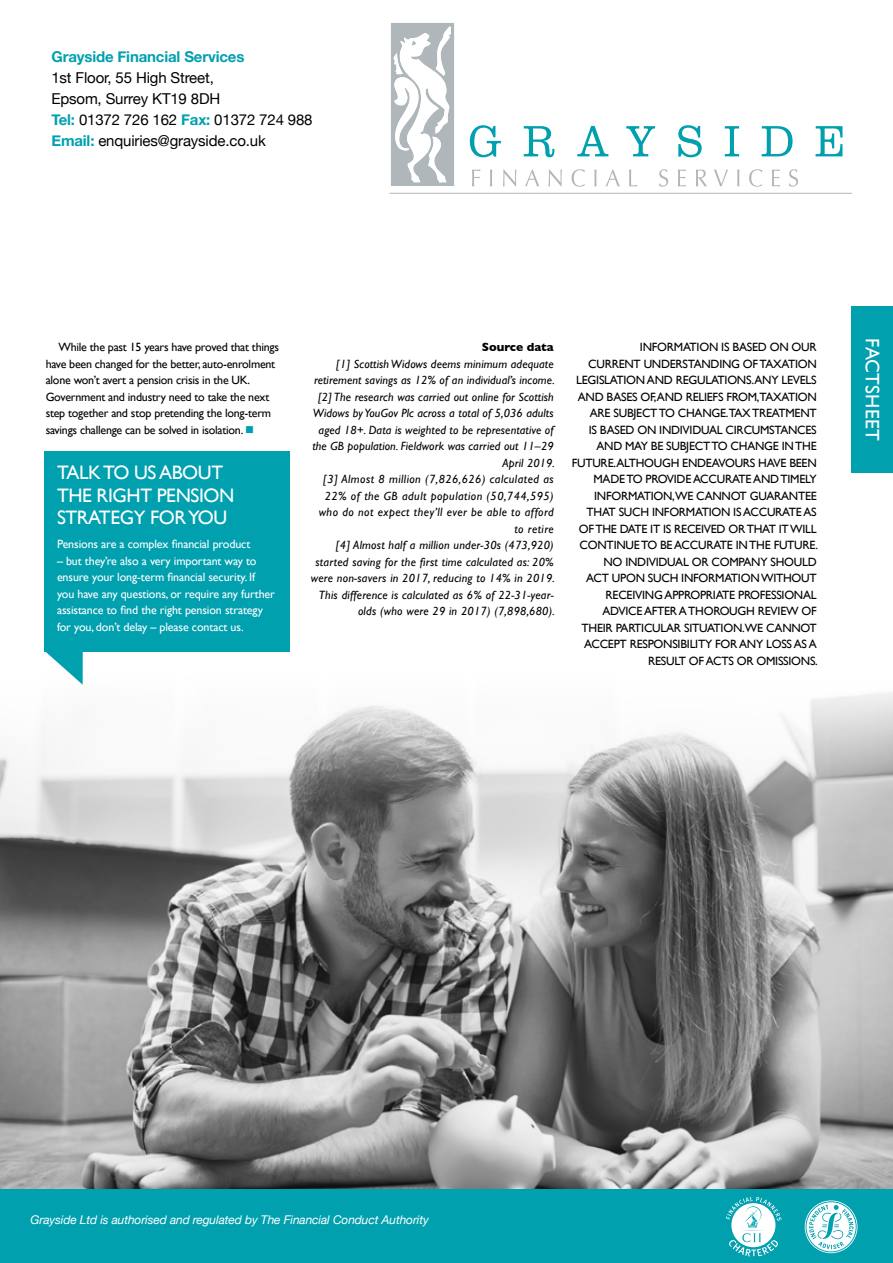
<style>
.page{position:relative;width:893px;height:1263px;background:#fff}
.page>*{position:absolute;margin:0;border:0;box-sizing:border-box;transform-origin:0 0}
.t1{font:19.5px/22.5px "Gill Sans";letter-spacing:-.02em;color:#fff}
.t2{font:19.5px "Gill Sans";letter-spacing:.01em;color:#fff}
.t3{font:15px/21px "Helvetica Neue";letter-spacing:-.01em;color:#000}
.t4{font:700 15px "Helvetica Neue";letter-spacing:-.01em;color:#00a0af}
.t5{font:12px/16.5px "Gill Sans";letter-spacing:-.02em;color:#000}
.t6{font:italic 12px/16.5px "Gill Sans";letter-spacing:.02em;color:#000;text-align:right}
.t7{font:12px/16.5px "Gill Sans";letter-spacing:-.01em;color:#fff}
.t8{font:italic 12px "Helvetica Neue";letter-spacing:-.01em;color:#fff}
.t9{font:700 12px "Gill Sans";color:#000}
.s1{font-weight:700;color:#00a0af}
.s2{color:#00a0af}
</style>
<div class="page">
<img style="left:0;top:641px;width:893px;height:584px">
<svg style="left:45px;top:651px;width:38px;height:34px"></svg>
<div style="left:45px;top:451px;width:245px;height:200px;background:#00a0af"></div>
<div style="left:851px;top:306px;width:42px;height:166px;background:#00a0af"></div>
<div style="left:1px;top:1189px;width:892px;height:74px;background:#00a0af"></div>
<svg style="left:470px;top:125px;width:31px;height:32px"></svg>
<svg style="left:524px;top:126px;width:30px;height:31px"></svg>
<svg style="left:577px;top:126px;width:31px;height:30px"></svg>
<svg style="left:626px;top:126px;width:29px;height:30px"></svg>
<svg style="left:678px;top:125px;width:24px;height:32px"></svg>
<svg style="left:725px;top:126px;width:14px;height:30px"></svg>
<svg style="left:762px;top:126px;width:30px;height:30px"></svg>
<svg style="left:815px;top:126px;width:27px;height:30px"></svg>
<svg style="left:472px;top:170px;width:8px;height:16px"></svg>
<svg style="left:490px;top:170px;width:2px;height:16px"></svg>
<svg style="left:503px;top:169px;width:13px;height:18px"></svg>
<svg style="left:525px;top:169px;width:14px;height:17px"></svg>
<svg style="left:548px;top:169px;width:14px;height:18px"></svg>
<svg style="left:572px;top:169px;width:13px;height:18px"></svg>
<svg style="left:594px;top:170px;width:3px;height:16px"></svg>
<svg style="left:606px;top:169px;width:14px;height:17px"></svg>
<svg style="left:629px;top:170px;width:8px;height:16px"></svg>
<svg style="left:659px;top:169px;width:9px;height:18px"></svg>
<svg style="left:678px;top:170px;width:8px;height:16px"></svg>
<svg style="left:696px;top:170px;width:11px;height:16px"></svg>
<svg style="left:714px;top:170px;width:14px;height:16px"></svg>
<svg style="left:737px;top:170px;width:2px;height:16px"></svg>
<svg style="left:749px;top:169px;width:13px;height:18px"></svg>
<svg style="left:772px;top:170px;width:8px;height:16px"></svg>
<svg style="left:789px;top:169px;width:9px;height:18px"></svg>
<hr style="left:390px;top:193px;width:462px;height:1px;background:#b0b7bb">
<svg style="left:391px;top:23px;width:63px;height:163px"></svg>
<svg style="left:805px;top:1200px;width:52px;height:53px"></svg>
<svg style="left:726px;top:1197px;width:55px;height:59px"></svg>
<p class="t4" style="left:51px;top:48px;width:195px">Grayside Financial Services</p>
<p class="t3" style="left:51px;top:67px;width:263px">1st Floor, 55 High Street,<br>Epsom, Surrey KT19 8DH<br><span class="s1">Tel:</span> 01372 726 162 <span class="s1">Fax:</span> 01372 724 988<br><span class="s1">Email:</span> enquiries@grayside.co.uk</p>
<p class="t5" style="left:46px;top:339px;width:235px;text-indent:13px">While the past 15 years have proved that things have been changed for the better, auto-enrolment alone won’t avert a pension crisis in the UK.<br>Government and industry need to take the next step together and stop pretending the long-term savings challenge can be solved in isolation. <span class="s2">■</span></p>
<p class="t9" style="left:482px;top:340px;width:73px">Source data</p>
<p class="t6" style="left:311px;top:355px;width:246px">[1] Scottish Widows deems minimum adequate retirement savings as 12% of an individual’s income. [2] The research was carried out online for Scottish Widows by YouGov Plc across a total of 5,036 adults aged 18+. Data is weighted to be representative of the GB population. Fieldwork was carried out 11–29<br>April 2019.<br>[3] Almost 8 million (7,826,626) calculated as 22% of the GB adult population (50,744,595) who do not expect they’ll ever be able to afford to retire<br>[4] Almost half a million under-30s (473,920) started saving for the first time calculated as: 20% were non-savers in 2017, reducing to 14% in 2019.<br>This difference is calculated as 6% of 22-31-year&shy;olds (who were 29 in 2017) (7,898,680).</p>
<h1 class="t1" style="left:57px;top:461px;width:179px">TALK TO US ABOUT<br>THE RIGHT PENSION<br>STRATEGY FOR YOU</h1>
<p class="t7" style="left:57px;top:536px;width:195px">Pensions are a complex financial product</p>
<p class="t7" style="left:57px;top:552px;width:220px">– but they’re also a very important way to ensure your long-term financial security. If you have any questions, or require any further assistance to find the right pension strategy for you, don’t delay – please contact us.</p>
<p class="t5" style="left:572px;top:339px;width:248px;text-align:right">INFORMATION IS BASED ON OUR<br>CURRENT UNDERSTANDING OF TAXATION LEGISLATION AND REGULATIONS.ANY LEVELS AND BASES OF,AND RELIEFS FROM,TAXATION ARE SUBJECT TO CHANGE.TAX TREATMENT<br>IS BASED ON INDIVIDUAL CIRCUMSTANCES AND MAY BE SUBJECT TO CHANGE IN THE FUTURE.ALTHOUGH ENDEAVOURS HAVE BEEN MADE TO PROVIDE ACCURATE AND TIMELY INFORMATION,WE CANNOT GUARANTEE THAT SUCH INFORMATION IS ACCURATE AS OF THE DATE IT IS RECEIVED OR THAT IT WILL CONTINUE TO BE ACCURATE IN THE FUTURE.<br>NO INDIVIDUAL OR COMPANY SHOULD<br>ACT UPON SUCH INFORMATION WITHOUT RECEIVING APPROPRIATE PROFESSIONAL ADVICE AFTER A THOROUGH REVIEW OF THEIR PARTICULAR SITUATION.WE CANNOT ACCEPT RESPONSIBILITY FOR ANY LOSS AS A RESULT OF ACTS OR OMISSIONS.</p>
<h1 class="t2" style="left:884px;top:338px;width:104px;rotate:90deg">FACTSHEET</h1>
<p class="t8" style="left:31px;top:1212px;width:400px">Grayside Ltd is authorised and regulated by The Financial Conduct Authority</p>
</div>
